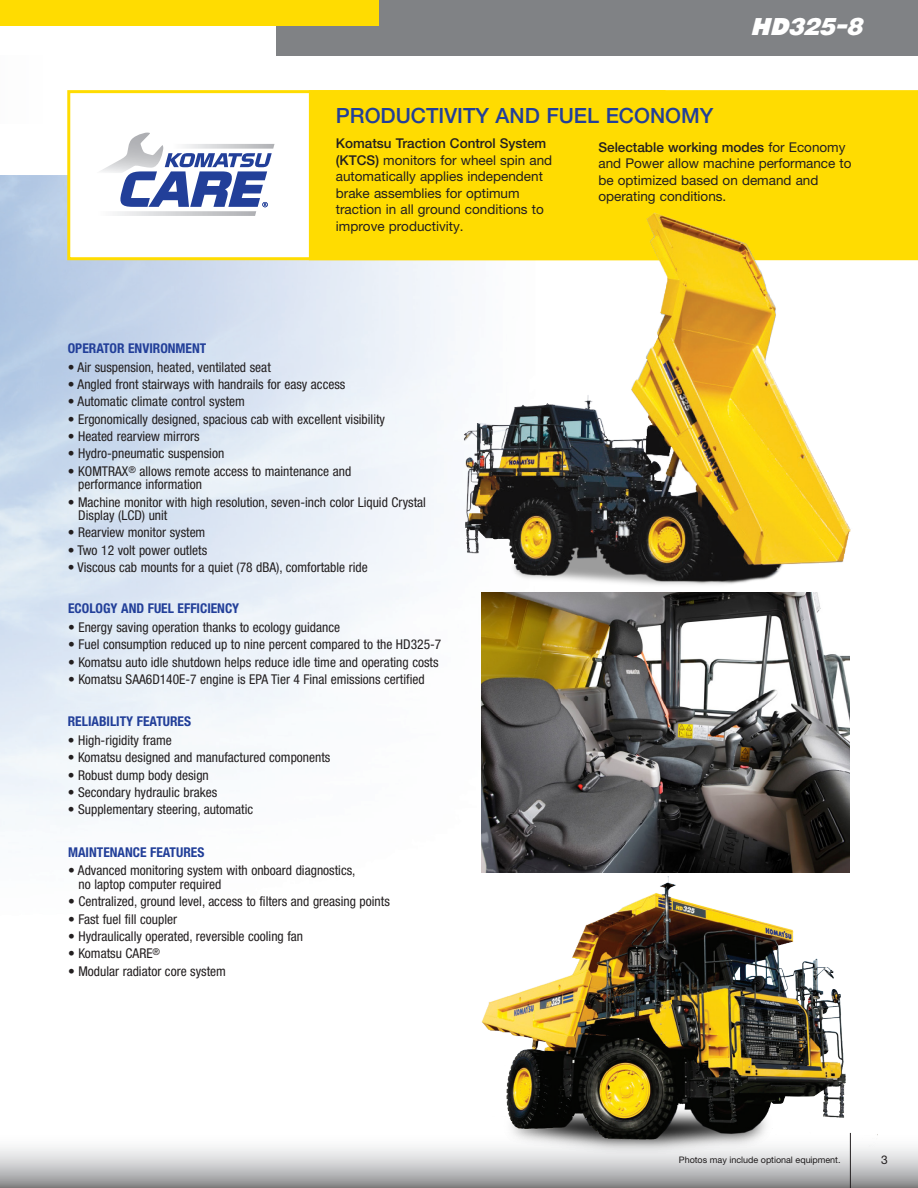
<style>
.page{position:relative;width:918px;height:1188px;background:#fff}
.page>*{position:absolute;margin:0;border:0;box-sizing:border-box;transform-origin:0 0}
.t1{font:italic 22.5px "Komatsu VI";letter-spacing:-.025em;color:#fff}
.t2{font:500 21px "Helvetica Neue LT Pro";color:#223f99}
.t3{font:condensed 13.5px/13.5px "Helvetica Neue";color:#231f20}
.t4{font:13.5px/16.5px "Helvetica Neue LT Pro";color:#231f20}
.t5{font:700 condensed 13.5px "Helvetica Neue";color:#223f99}
.t6{font:12px "Helvetica Neue LT Pro";color:#231f20}
.t7{font:9px "Helvetica Neue LT Pro";letter-spacing:-.005em;color:#231f20}
.s1{font-weight:500}
</style>
<div class="page">
<div style="left:276px;top:0;width:642px;height:55px;background:#808285"></div>
<div style="left:0;top:0;width:378px;height:25px;background:#ffdc01"></div>
<img style="left:0;top:175px;width:482px;height:687px">
<div style="left:67px;top:90px;width:599px;height:170px;background:#fff;border:3px solid #ffdc01"></div>
<div style="left:309px;top:90px;width:609px;height:170px;background:#ffdc01"></div>
<svg style="left:100px;top:133px;width:175px;height:83px"></svg>
<img style="left:482px;top:602px;width:368px;height:260px">
<img style="left:352px;top:180px;width:566px;height:422px">
<img style="left:481px;top:862px;width:370px;height:271px">
<svg style="left:0;top:1133px;width:918px;height:55px"></svg>
<hr style="left:850px;top:1133px;width:1px;height:55px;background:#231f20">
<h1 class="t1" style="left:752px;top:15px;width:114px">HD325-8</h1>
<h2 class="t2" style="left:336px;top:103px;width:379px">PRODUCTIVITY AND FUEL ECONOMY</h2>
<p class="t4" style="left:336px;top:135px;width:218px"><span class="s1">Komatsu Traction Control System (KTCS)</span> monitors for wheel spin and automatically applies independent brake assemblies for optimum traction in all ground conditions to improve productivity.</p>
<p class="t4" style="left:598px;top:138px;width:255px"><span class="s1">Selectable working modes</span> for Economy and Power allow machine performance to be optimized based on demand and operating conditions.</p>
<p class="t5" style="left:68px;top:340px;width:140px">OPERATOR ENVIRONMENT</p>
<p class="t3" style="left:68px;top:360px;width:205px">• Air suspension, heated, ventilated seat</p>
<p class="t3" style="left:68px;top:378px;width:279px">• Angled front stairways with handrails for easy access</p>
<p class="t3" style="left:68px;top:395px;width:179px">• Automatic climate control system</p>
<p class="t3" style="left:68px;top:412px;width:319px">• Ergonomically designed, spacious cab with excellent visibility</p>
<p class="t3" style="left:68px;top:430px;width:133px">• Heated rearview mirrors</p>
<p class="t3" style="left:68px;top:447px;width:158px">• Hydro-pneumatic suspension</p>
<p class="t3" style="left:78px;top:464px;width:275px;text-indent:-10px">• KOMTRAX<sup>®</sup> allows remote access to maintenance and performance information</p>
<p class="t3" style="left:78px;top:495px;width:349px;text-indent:-11px">• Machine monitor with high resolution, seven-inch color Liquid Crystal<br>Display (LCD) unit</p>
<p class="t3" style="left:68px;top:526px;width:139px">• Rearview monitor system</p>
<p class="t3" style="left:68px;top:543px;width:141px">• Two 12 volt power outlets</p>
<p class="t3" style="left:68px;top:561px;width:301px">• Viscous cab mounts for a quiet (78 dBA), comfortable ride</p>
<p class="t5" style="left:68px;top:600px;width:173px">ECOLOGY AND FUEL EFFICIENCY</p>
<p class="t3" style="left:68px;top:621px;width:274px">• Energy saving operation thanks to ecology guidance</p>
<p class="t3" style="left:68px;top:638px;width:375px">• Fuel consumption reduced up to nine percent compared to the HD325-7</p>
<p class="t3" style="left:68px;top:655px;width:372px">• Komatsu auto idle shutdown helps reduce idle time and operating costs</p>
<p class="t3" style="left:68px;top:673px;width:358px">• Komatsu SAA6D140E-7 engine is EPA Tier 4 Final emissions certified</p>
<p class="t5" style="left:68px;top:713px;width:125px">RELIABILITY FEATURES</p>
<p class="t3" style="left:68px;top:734px;width:106px">• High-rigidity frame</p>
<p class="t3" style="left:68px;top:751px;width:264px">• Komatsu designed and manufactured components</p>
<p class="t3" style="left:68px;top:768px;width:143px">• Robust dump body design</p>
<p class="t3" style="left:68px;top:786px;width:151px">• Secondary hydraulic brakes</p>
<p class="t3" style="left:68px;top:803px;width:187px">• Supplementary steering, automatic</p>
<p class="t5" style="left:68px;top:844px;width:138px">MAINTENANCE FEATURES</p>
<p class="t3" style="left:79px;top:864px;width:278px;text-indent:-11px">• Advanced monitoring system with onboard diagnostics, no laptop computer required</p>
<p class="t3" style="left:68px;top:895px;width:323px">• Centralized, ground level, access to filters and greasing points</p>
<p class="t3" style="left:68px;top:912px;width:110px">• Fast fuel fill coupler</p>
<p class="t3" style="left:68px;top:929px;width:237px">• Hydraulically operated, reversible cooling fan</p>
<p class="t3" style="left:68px;top:947px;width:94px">• Komatsu CARE<sup>®</sup></p>
<p class="t3" style="left:68px;top:964px;width:159px">• Modular radiator core system</p>
<p class="t7" style="left:679px;top:1154px;width:163px">Photos may include optional equipment.</p>
<p class="t6" style="left:881px;top:1153px;width:8px">3</p>
</div>
